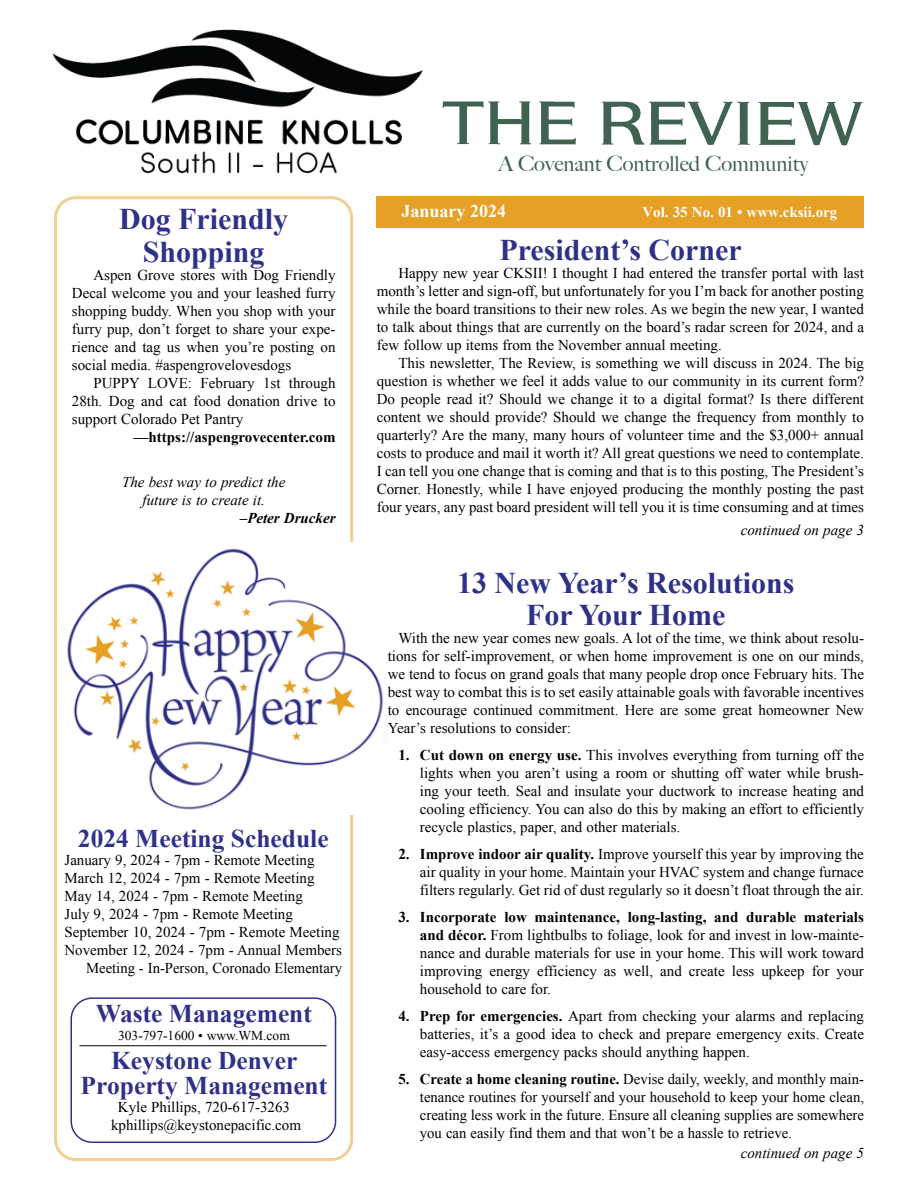
<style>
.page{position:relative;width:918px;height:1188px;background:#fff}
.page>*{position:absolute;margin:0;border:0;box-sizing:border-box;transform-origin:0 0}
.t1{font:700 30px/33px "Times New Roman";color:#2f3188;text-align:center}
.t2{font:700 25.5px/25.5px "Times New Roman";color:#2f3188;text-align:center}
.t3{font:500 21px "Big Caslon";color:#406251}
.t4{font:700 18px "Times New Roman";color:#fff}
.t5{font:15px/18px "Times New Roman";color:#000;text-align:justify}
.t6{font:italic 15px/18px "Times New Roman";color:#000;text-align:center}
.t7{font:700 15px "Times New Roman";color:#000}
.t8{font:700 15px "Times New Roman";color:#fff}
.t9{font:italic 700 15px "Times New Roman";color:#000}
.t10{font:13.5px "Times New Roman";color:#000}
.s1{font-weight:700}
</style>
<div class="page">
<div style="left:54px;top:196px;width:299px;height:965px;border:3px solid #e6a026;border-radius:20px"></div>
<div style="left:377px;top:197px;width:487px;height:31px;background:#e6a026"></div>
<div style="left:71px;top:997px;width:265px;height:146px;border:2px solid #303289;border-radius:21px"></div>
<hr style="left:79px;top:1045px;width:248px;height:1px;background:#000">
<img style="left:52px;top:29px;width:371px;height:145px">
<img style="left:442px;top:101px;width:421px;height:45px">
<img style="left:67px;top:542px;width:316px;height:272px">
<h1 class="t1" style="left:119px;top:202px;width:171px">Dog Friendly<br>Shopping</h1>
<p class="t5" style="left:72px;top:266px;width:265px;text-indent:22px">Aspen Grove stores with Dog Friendly Decal welcome you and your leashed furry shopping buddy. When you shop with your furry pup, don’t forget to share your expe&shy;rience and tag us when you’re posting on social media. #aspengrovelovesdogs</p>
<p class="t5" style="left:72px;top:374px;width:265px;text-indent:22px">PUPPY LOVE: February 1st through 28th. Dog and cat food donation drive to support Colorado Pet Pantry</p>
<p class="t7" style="left:134px;top:427px;width:204px">—https://aspengrovecenter.com</p>
<p class="t6" style="left:122px;top:473px;width:165px">The best way to predict the future is to create it.</p>
<p class="t9" style="left:240px;top:508px;width:97px">–Peter Drucker</p>
<h2 class="t2" style="left:78px;top:825px;width:252px">2024 Meeting Schedule</h2>
<p class="t5" style="left:64px;top:851px;width:252px">January 9, 2024 - 7pm - Remote Meeting</p>
<p class="t5" style="left:64px;top:869px;width:252px">March 12, 2024 - 7pm - Remote Meeting</p>
<p class="t5" style="left:64px;top:887px;width:240px">May 14, 2024 - 7pm - Remote Meeting</p>
<p class="t5" style="left:64px;top:905px;width:230px">July 9, 2024 - 7pm - Remote Meeting</p>
<p class="t5" style="left:64px;top:923px;width:277px">September 10, 2024 - 7pm - Remote Meeting</p>
<p class="t5" style="left:64px;top:941px;width:279px">November 12, 2024 - 7pm - Annual Members</p>
<p class="t5" style="left:86px;top:959px;width:258px">Meeting - In-Person, Coronado Elementary</p>
<h2 class="t2" style="left:96px;top:1000px;width:218px">Waste Management</h2>
<p class="t10" style="left:118px;top:1027px;width:173px">303-797-1600 • www.WM.com</p>
<h2 class="t2" style="left:81px;top:1047px;width:248px">Keystone Denver<br>Property Management</h2>
<p class="t5" style="left:111px;top:1098px;width:192px;text-align:center">Kyle Phillips, 720-617-3263 kphillips@keystonepacific.com</p>
<h3 class="t3" style="left:498px;top:146px;width:312px">A Covenant Controlled Community</h3>
<p class="t4" style="left:401px;top:199px;width:106px">January 2024</p>
<p class="t8" style="left:642px;top:202px;width:197px">Vol. 35 No. 01 • www.cksii.org</p>
<h1 class="t1" style="left:499px;top:233px;width:244px">President’s Corner</h1>
<p class="t5" style="left:377px;top:264px;width:489px;text-indent:22px">Happy new year CKSII! I thought I had entered the transfer portal with last month’s letter and sign-off, but unfortunately for you I’m back for another posting while the board transitions to their new roles. As we begin the new year, I wanted to talk about things that are currently on the board’s radar screen for 2024, and a few follow up items from the November annual meeting.</p>
<p class="t5" style="left:377px;top:354px;width:489px;text-indent:22px">This newsletter, The Review, is something we will discuss in 2024. The big question is whether we feel it adds value to our community in its current form?<br>Do people read it? Should we change it to a digital format? Is there different content we should provide? Should we change the frequency from monthly to quarterly? Are the many, many hours of volunteer time and the $3,000+ annual costs to produce and mail it worth it? All great questions we need to contemplate.<br>I can tell you one change that is coming and that is to this posting, The President’s Corner. Honestly, while I have enjoyed producing the monthly posting the past four years, any past board president will tell you it is time consuming and at times</p>
<p class="t6" style="left:741px;top:521px;width:125px">continued on page 3</p>
<h1 class="t1" style="left:457px;top:567px;width:339px;line-height:31.5px">13 New Year’s Resolutions<br>For Your Home</h1>
<p class="t5" style="left:388px;top:629px;width:478px;text-indent:11px">With the new year comes new goals. A lot of the time, we think about resolu&shy;tions for self-improvement, or when home improvement is one on our minds, we tend to focus on grand goals that many people drop once February hits. The best way to combat this is to set easily attainable goals with favorable incentives to encourage continued commitment. Here are some great homeowner New Year’s resolutions to consider:</p>
<p class="t5" style="left:420px;top:746px;width:446px;text-indent:-22px"><span class="s1">1. Cut down on energy use.</span> This involves everything from turning off the lights when you aren’t using a room or shutting off water while brush&shy;ing your teeth. Seal and insulate your ductwork to increase heating and cooling efficiency. You can also do this by making an effort to efficiently recycle plastics, paper, and other materials.</p>
<p class="t5" style="left:420px;top:845px;width:446px;text-indent:-22px"><span class="s1">2. Improve indoor air quality.</span> Improve yourself this year by improving the air quality in your home. Maintain your HVAC system and change furnace filters regularly. Get rid of dust regularly so it doesn’t float through the air.</p>
<p class="t5" style="left:420px;top:908px;width:446px;text-indent:-22px"><span class="s1">3. Incorporate low maintenance, long-lasting, and durable materials and décor.</span> From lightbulbs to foliage, look for and invest in low-mainte&shy;nance and durable materials for use in your home. This will work toward improving energy efficiency as well, and create less upkeep for your household to care for.</p>
<p class="t5" style="left:420px;top:1007px;width:446px;text-indent:-22px"><span class="s1">4. Prep for emergencies.</span> Apart from checking your alarms and replacing batteries, it’s a good idea to check and prepare emergency exits. Create easy-access emergency packs should anything happen.</p>
<p class="t5" style="left:420px;top:1070px;width:446px;text-indent:-22px"><span class="s1">5. Create a home cleaning routine.</span> Devise daily, weekly, and monthly main&shy;tenance routines for yourself and your household to keep your home clean, creating less work in the future. Ensure all cleaning supplies are somewhere you can easily find them and that won’t be a hassle to retrieve.</p>
<p class="t6" style="left:741px;top:1144px;width:125px">continued on page 5</p>
</div>
